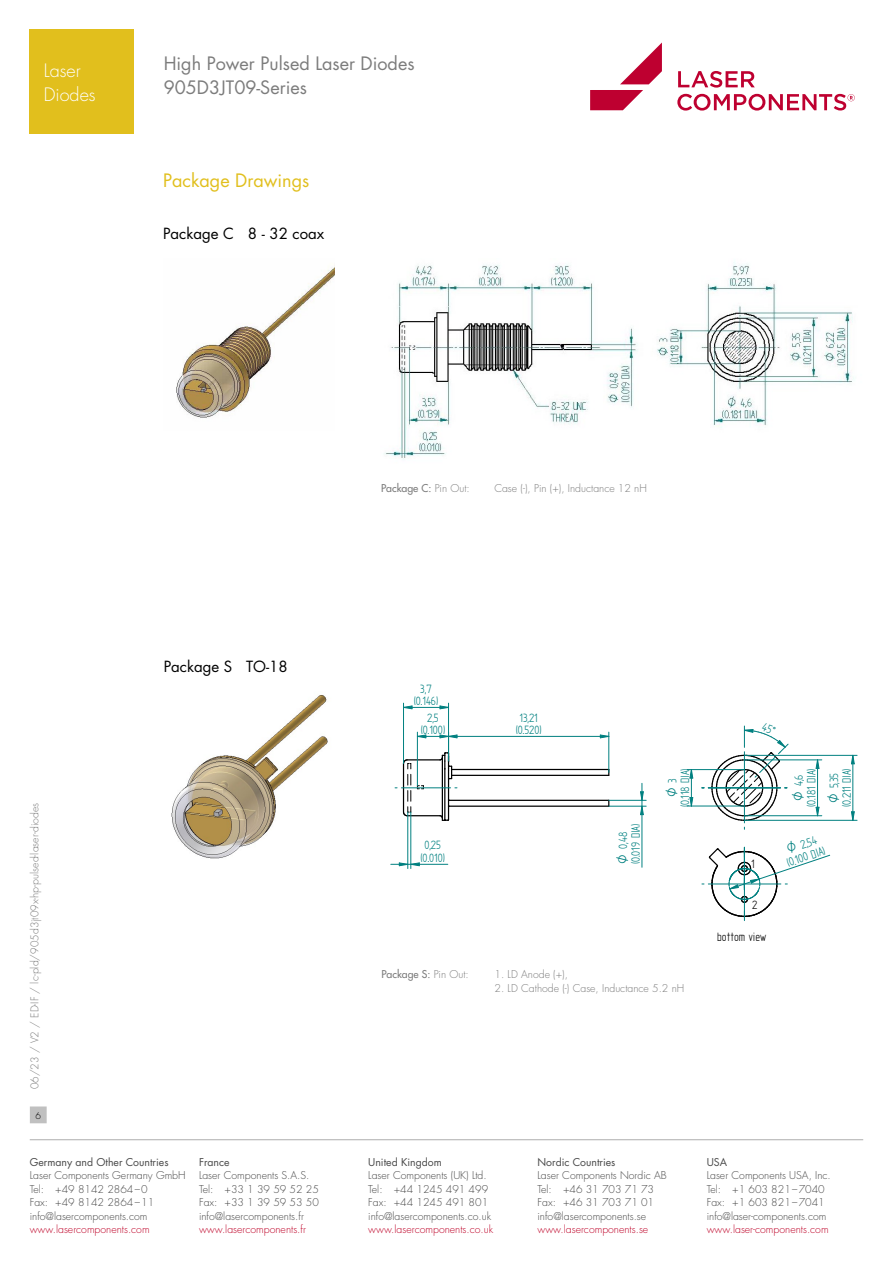
<style>
.page{position:relative;width:893px;height:1263px;background:#fff}
.page>*{position:absolute;margin:0;border:0;box-sizing:border-box;transform-origin:0 0}
.t1{font:18px/24px "Futura Std";color:#7c7c7c}
.t2{font:18px "Futura Std";color:#e1bf1d}
.t3{font:300 18px/24px "Futura Std";color:#fff}
.t4{font:15px "Futura Std";color:#000}
.t5{font:13.65px/12.8px "Solid Edge ISO";color:#008080}
.t6{font:13.65px "Solid Edge ISO";color:#000}
.t7{font:300 10.5px/13.5px "Futura Std";color:#484848}
.t8{font:300 10.5px "Futura Std";color:#7c7c7c}
.t9{font:300 10.5px "Futura Std";color:#be0027}
.t10{font:10.5px "Futura Std";color:#484848}
.t11{font:500 10.5px "Futura Std";color:#7c7c7c}
.t12{font:300 9px "Futura Std";color:#000}
.s1{font-weight:300}
</style>
<div class="page">
<hr style="left:30px;top:1139px;width:833px;height:1px;background:#c0c0c0">
<div style="left:31px;top:1107px;width:15px;height:16px;background:#c0c0c0"></div>
<div style="left:30px;top:1106px;width:17px;height:17px;border:1px solid #c0c0c0"></div>
<svg style="left:677px;top:71px;width:178px;height:40px"></svg>
<svg style="left:590px;top:43px;width:72px;height:67px"></svg>
<img style="left:171px;top:695px;width:157px;height:164px">
<hr style="left:448px;top:770px;width:1px;height:49px;background:#000">
<hr style="left:449px;top:805px;width:160px;height:2px;background:#000">
<hr style="left:449px;top:800px;width:160px;height:1px;background:#000">
<hr style="left:452px;top:775px;width:157px;height:1px;background:#000">
<hr style="left:452px;top:769px;width:157px;height:1px;background:#000">
<hr style="left:444px;top:769px;width:1px;height:51px;background:#000">
<hr style="left:442px;top:755px;width:1px;height:65px;background:#000">
<hr style="left:403px;top:763px;width:1px;height:49px;background:#000">
<hr style="left:407px;top:815px;width:33px;height:1px;background:#000">
<hr style="left:407px;top:759px;width:33px;height:1px;background:#000">
<svg style="left:440px;top:814px;width:9px;height:7px"></svg>
<svg style="left:417px;top:785px;width:7px;height:4px"></svg>
<svg style="left:402px;top:807px;width:9px;height:10px"></svg>
<hr style="left:417px;top:732px;width:1px;height:54px;background:#008080">
<svg style="left:417px;top:734px;width:10px;height:4px"></svg>
<hr style="left:417px;top:736px;width:31px;height:1px;background:#008080">
<hr style="left:448px;top:703px;width:1px;height:54px;background:#008080">
<hr style="left:403px;top:703px;width:1px;height:60px;background:#008080">
<svg style="left:439px;top:705px;width:9px;height:4px"></svg>
<svg style="left:404px;top:705px;width:9px;height:4px"></svg>
<hr style="left:403px;top:707px;width:45px;height:1px;background:#008080">
<hr style="left:407px;top:812px;width:1px;height:56px;background:#008080">
<hr style="left:410px;top:812px;width:1px;height:56px;background:#008080">
<svg style="left:399px;top:862px;width:21px;height:4px"></svg>
<hr style="left:391px;top:864px;width:57px;height:1px;background:#008080">
<hr style="left:608px;top:732px;width:1px;height:40px;background:#008080">
<svg style="left:439px;top:732px;width:19px;height:48px"></svg>
<svg style="left:600px;top:734px;width:9px;height:4px"></svg>
<hr style="left:448px;top:736px;width:161px;height:1px;background:#008080">
<hr style="left:609px;top:800px;width:37px;height:1px;background:#008080">
<hr style="left:609px;top:806px;width:37px;height:1px;background:#008080">
<svg style="left:640px;top:791px;width:4px;height:24px"></svg>
<hr style="left:642px;top:783px;width:1px;height:84px;background:#008080">
<hr style="left:708px;top:787px;width:72px;height:1px;background:#008080">
<hr style="left:744px;top:752px;width:1px;height:71px;background:#008080">
<hr style="left:687px;top:769px;width:57px;height:1px;background:#008080">
<hr style="left:687px;top:806px;width:57px;height:1px;background:#008080">
<svg style="left:689px;top:769px;width:4px;height:10px"></svg>
<svg style="left:689px;top:797px;width:4px;height:10px"></svg>
<hr style="left:691px;top:769px;width:1px;height:37px;background:#008080">
<hr style="left:744px;top:815px;width:78px;height:1px;background:#008080">
<hr style="left:744px;top:759px;width:78px;height:1px;background:#008080">
<svg style="left:815px;top:806px;width:5px;height:10px"></svg>
<svg style="left:815px;top:759px;width:5px;height:10px"></svg>
<hr style="left:817px;top:760px;width:1px;height:56px;background:#008080">
<hr style="left:744px;top:820px;width:113px;height:1px;background:#008080">
<hr style="left:744px;top:755px;width:113px;height:1px;background:#008080">
<svg style="left:851px;top:811px;width:4px;height:10px"></svg>
<svg style="left:851px;top:755px;width:4px;height:9px"></svg>
<hr style="left:852px;top:755px;width:1px;height:65px;background:#008080">
<svg style="left:395px;top:759px;width:16px;height:42px"></svg>
<hr style="left:401px;top:787px;width:50px;height:1px;background:#008080">
<img style="left:176px;top:265px;width:159px;height:153px">
<img style="left:384px;top:262px;width:470px;height:197px">
<div style="left:30px;top:30px;width:104px;height:104px;background:#e1bf1d"></div>
<svg style="left:702px;top:846px;width:128px;height:75px"></svg>
<svg style="left:711px;top:725px;width:93px;height:96px"></svg>
<h1 class="t3" style="left:44px;top:59px;width:53px">Laser<br>Diodes</h1>
<h1 class="t1" style="left:164px;top:52px;width:252px">High Power Pulsed Laser Diodes<br>905D3JT09-Series</h1>
<h1 class="t2" style="left:163px;top:169px;width:148px">Package Drawings</h1>
<h2 class="t4" style="left:163px;top:224px;width:163px">Package C 8 - 32 coax</h2>
<p class="t8" style="left:28px;top:1089px;width:288px;rotate:-90deg">06/23 / V2 / ED-IF / lc-pld/905d3jt09x-hp-pulsed-laser-diodes</p>
<p class="t12" style="left:35px;top:1110px;width:7px">6</p>
<h2 class="t4" style="left:164px;top:657px;width:125px">Package S TO-18</h2>
<p class="t11" style="left:381px;top:482px;width:90px">Package C: <span class="s1">Pin Out:</span></p>
<p class="t8" style="left:494px;top:482px;width:154px">Case (-), Pin (+), Inductance 12 nH</p>
<h3 class="t5" style="left:414px;top:682px;width:26px;text-align:center">3,7 (0.146)</h3>
<h3 class="t5" style="left:421px;top:711px;width:26px;text-align:center">2,5 (0.100)</h3>
<h3 class="t5" style="left:420px;top:839px;width:26px">0,25 (0.010)</h3>
<h3 class="t5" style="left:516px;top:711px;width:27px">13,21 (0.520)</h3>
<h3 class="t5" style="left:617px;top:864px;width:42px;text-align:center;rotate:-90deg">0,48 (0.019 DIA)</h3>
<h3 class="t5" style="left:666px;top:807px;width:40px;text-indent:24px;rotate:-90deg">3 (0.118 DIA)</h3>
<h3 class="t5" style="left:792px;top:807px;width:40px;text-indent:21px;rotate:-90deg">4,6 (0.181 DIA)</h3>
<h3 class="t5" style="left:827px;top:807px;width:40px;text-indent:19px;rotate:-90deg">5,35 (0.211 DIA)</h3>
<h3 class="t5" style="left:781px;top:845px;width:41px;text-indent:19px;rotate:-19deg">2,54 (0.100 DIA)</h3>
<h3 class="t6" style="left:751px;top:857px;width:5px">1</h3>
<h3 class="t6" style="left:752px;top:898px;width:7px">2</h3>
<h3 class="t6" style="left:717px;top:930px;width:50px">bottom view</h3>
<p class="t11" style="left:381px;top:968px;width:89px">Package S: <span class="s1">Pin Out:</span></p>
<p class="t8" style="left:495px;top:968px;width:75px">1. LD Anode (+),</p>
<p class="t8" style="left:495px;top:981px;width:191px">2. LD Cathode (-) Case, Inductance 5.2 nH</p>
<p class="t10" style="left:30px;top:1155px;width:140px">Germany and Other Countries</p>
<p class="t7" style="left:30px;top:1169px;width:157px">Laser Components Germany GmbH<br>Tel: +49 8142 2864–0<br>Fax: +49 8142 2864–11 info@lasercomponents.com</p>
<p class="t9" style="left:30px;top:1223px;width:121px">www.lasercomponents.com</p>
<p class="t10" style="left:199px;top:1155px;width:32px">France</p>
<p class="t7" style="left:199px;top:1169px;width:121px">Laser Components S.A.S.<br>Tel: +33 1 39 59 52 25<br>Fax: +33 1 39 59 53 50 info@lasercomponents.fr</p>
<p class="t9" style="left:199px;top:1223px;width:108px">www.lasercomponents.fr</p>
<p class="t10" style="left:368px;top:1155px;width:75px">United Kingdom</p>
<p class="t7" style="left:368px;top:1169px;width:124px">Laser Components (UK) Ltd.<br>Tel: +44 1245 491 499<br>Fax: +44 1245 491 801 info@lasercomponents.co.uk</p>
<p class="t9" style="left:368px;top:1223px;width:126px">www.lasercomponents.co.uk</p>
<p class="t10" style="left:537px;top:1155px;width:79px">Nordic Countries</p>
<p class="t7" style="left:537px;top:1169px;width:131px">Laser Components Nordic AB<br>Tel: +46 31 703 71 73<br>Fax: +46 31 703 71 01 info@lasercomponents.se</p>
<p class="t9" style="left:537px;top:1223px;width:112px">www.lasercomponents.se</p>
<p class="t10" style="left:707px;top:1155px;width:22px">USA</p>
<p class="t7" style="left:707px;top:1169px;width:126px">Laser Components USA, Inc.<br>Tel: +1 603 821–7040<br>Fax: +1 603 821–7041 info@laser-components.com</p>
<p class="t9" style="left:707px;top:1223px;width:123px">www.laser-components.com</p>
</div>
